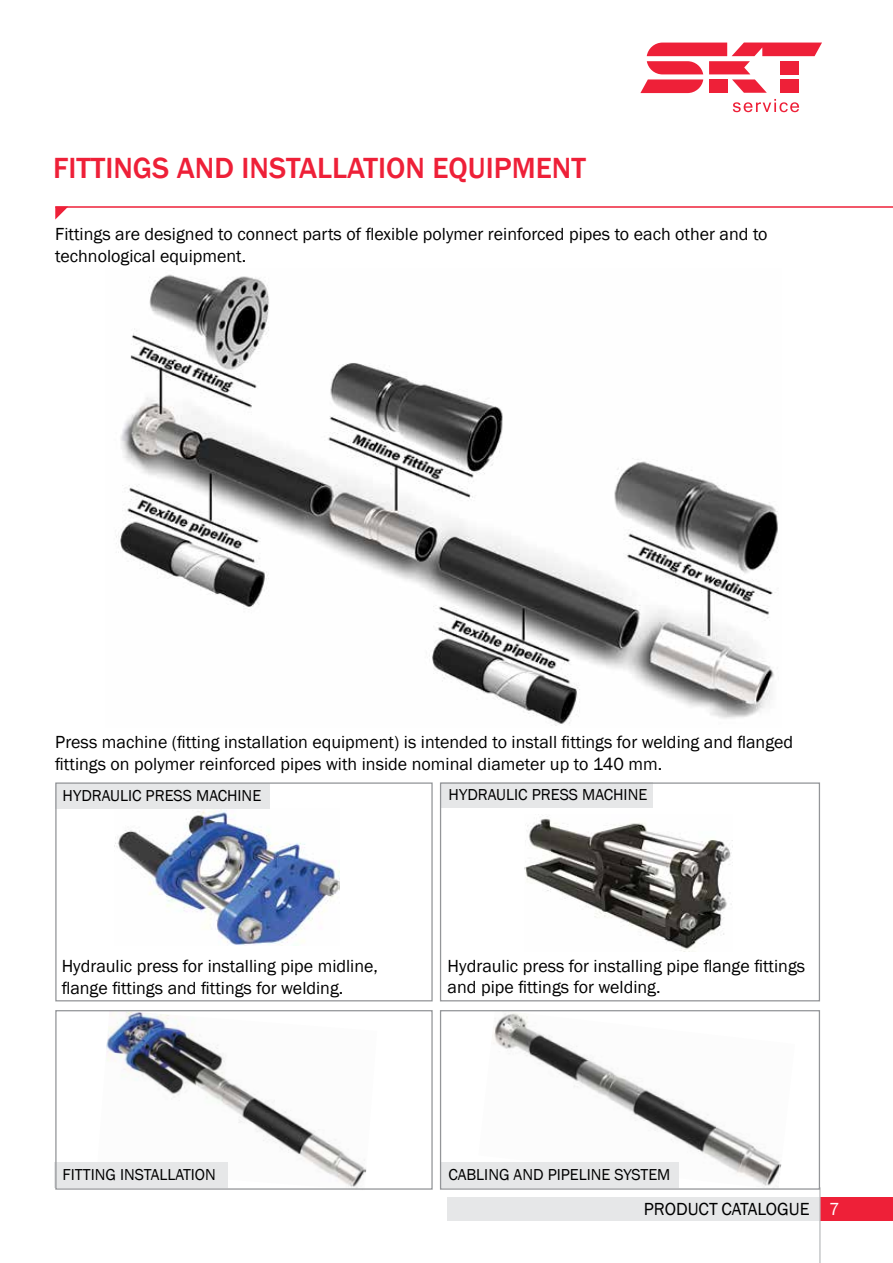
<style>
.page{position:relative;width:893px;height:1263px;background:#fff}
.page>*{position:absolute;margin:0;border:0;box-sizing:border-box;transform-origin:0 0}
.t1{font:500 30px "Franklin Gothic";color:#ee2038}
.t2{font:18px/21.6px "Franklin Gothic";color:#000}
.t3{font:16.35px "Franklin Gothic";color:#000}
.s1{color:#fff}
</style>
<div class="page">
<div style="left:448px;top:1197px;width:374px;height:23px;background:#e6e7e8"></div>
<div style="left:820px;top:1197px;width:73px;height:23px;background:#ee2038"></div>
<hr style="left:819px;top:1187px;width:2px;height:76px;background:#bcbec0">
<svg style="left:640px;top:43px;width:182px;height:50px"></svg>
<svg style="left:733px;top:99px;width:66px;height:13px"></svg>
<img style="left:116px;top:274px;width:662px;height:452px">
<img style="left:115px;top:809px;width:224px;height:137px">
<img style="left:525px;top:816px;width:207px;height:135px">
<img style="left:478px;top:1013px;width:304px;height:175px">
<img style="left:97px;top:1012px;width:270px;height:176px">
<div style="left:55px;top:784px;width:214px;height:25px;background:#e6e7e8"></div>
<div style="left:441px;top:782px;width:212px;height:25px;background:#e6e7e8"></div>
<div style="left:441px;top:1162px;width:238px;height:25px;background:#e6e7e8"></div>
<div style="left:55px;top:1162px;width:173px;height:25px;background:#e6e7e8"></div>
<div style="left:55px;top:782px;width:378px;height:219px;border:1px solid #939598"></div>
<div style="left:55px;top:1010px;width:378px;height:180px;border:1px solid #939598"></div>
<div style="left:440px;top:782px;width:380px;height:219px;border:1px solid #939598"></div>
<div style="left:440px;top:1010px;width:380px;height:180px;border:1px solid #939598"></div>
<svg style="left:55px;top:208px;width:12px;height:12px"></svg>
<hr style="left:55px;top:206px;width:838px;height:2px;background:#ee2038">
<h1 class="t1" style="left:53px;top:150px;width:534px">FITTINGS AND INSTALLATION EQUIPMENT</h1>
<p class="t2" style="left:55px;top:224px;width:714px">Fittings are designed to connect parts of flexible polymer reinforced pipes to each other and to technological equipment.</p>
<p class="t2" style="left:55px;top:732px;width:739px">Press machine (fitting installation equipment) is intended to install fittings for welding and flanged fittings on polymer reinforced pipes with inside nominal diameter up to 140 mm.</p>
<p class="t3" style="left:63px;top:786px;width:200px">HYDRAULIC PRESS MACHINE</p>
<p class="t3" style="left:449px;top:784px;width:200px">HYDRAULIC PRESS MACHINE</p>
<p class="t2" style="left:62px;top:956px;width:318px">Hydraulic press for installing pipe midline, flange fittings and fittings for welding.</p>
<p class="t2" style="left:448px;top:955px;width:359px">Hydraulic press for installing pipe flange fittings and pipe fittings for welding.</p>
<p class="t3" style="left:63px;top:1164px;width:155px">FITTING INSTALLATION</p>
<p class="t3" style="left:448px;top:1164px;width:224px">CABLING AND PIPELINE SYSTEM</p>
<p class="t2" style="left:644px;top:1198px;width:197px">PRODUCT CATALOGUE <span class="s1">7</span></p>
</div>
